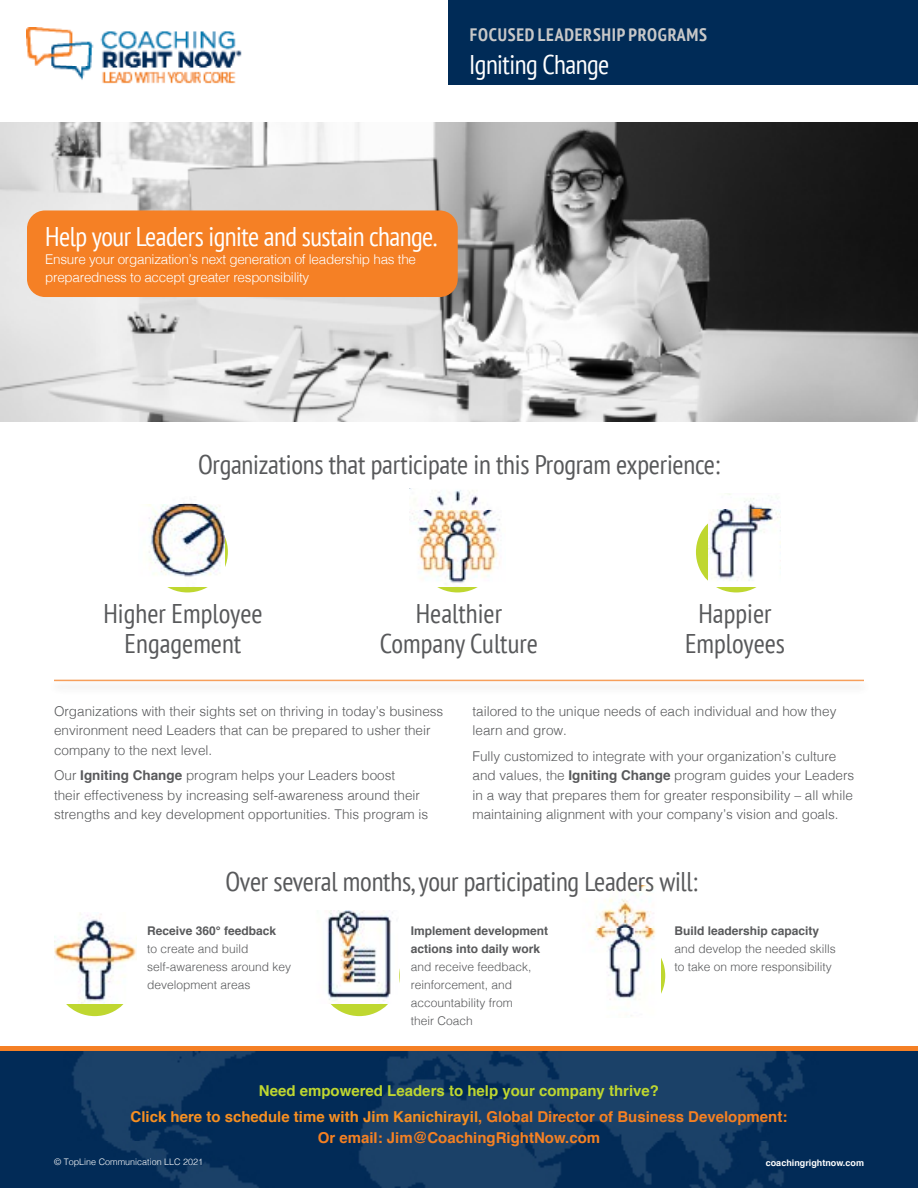
<style>
.page{position:relative;width:918px;height:1188px;background:#fff}
.page>*{position:absolute;margin:0;border:0;box-sizing:border-box;transform-origin:0 0}
.t1{font:condensed 27px/30px "PT Sans";letter-spacing:-.01em;color:#58595b;text-align:center}
.t2{font:condensed 27px "PT Sans";letter-spacing:-.02em;color:#fff}
.t3{font:700 condensed 18px "PT Sans";letter-spacing:.04em;color:#c8c8c8}
.t4{font:700 15px/21px "Helvetica";color:#f58022;text-align:center}
.t5{font:700 15px "Helvetica";color:#bfd730}
.t6{font:300 13.5px/19.5px "Helvetica";color:#58595b}
.t7{font:300 13.5px/18px "Helvetica";letter-spacing:-.02em;color:#fff}
.t8{font:300 12px/18px "Helvetica";color:#58595b}
.t9{font:700 12px/18px "Helvetica";color:#58595b}
.t10{font:300 9px "Helvetica";color:#fff}
.t11{font:700 9px "Helvetica";color:#fff}
.s1{font-weight:700}
.s2{color:#f78f21}
</style>
<div class="page">
<div style="left:319px;top:935px;width:81px;height:81px;background:#bfd730;border-radius:50%"></div>
<div style="left:54px;top:935px;width:81px;height:81px;background:#bfd730;border-radius:50%"></div>
<img style="left:0;top:122px;width:918px;height:300px">
<div style="left:27px;top:210px;width:431px;height:87px;background:#f58025;border-radius:18px"></div>
<img style="left:26px;top:27px;width:216px;height:57px">
<img style="left:592px;top:886px;width:64px;height:130px">
<hr style="left:0;top:1047px;width:918px;height:4px;background:#f58025">
<img style="left:0;top:1051px;width:918px;height:137px">
<div style="left:46px;top:678px;width:827px;height:18px;background:#000;opacity:.35"></div>
<hr style="left:54px;top:680px;width:810px;height:1px;background:#f58025">
<svg style="left:147px;top:512px;width:81px;height:80px"></svg>
<img style="left:147px;top:503px;width:77px;height:83px">
<svg style="left:417px;top:512px;width:81px;height:80px"></svg>
<img style="left:412px;top:490px;width:88px;height:96px">
<div style="left:696px;top:512px;width:81px;height:80px;background:#bfd730;border-radius:50%"></div>
<img style="left:708px;top:493px;width:72px;height:93px">
<div style="left:449px;top:0;width:469px;height:84px;background:#002b57"></div>
<img style="left:54px;top:913px;width:83px;height:91px">
<img style="left:319px;top:910px;width:79px;height:94px">
<h2 class="t3" style="left:470px;top:22px;width:239px">FOCUSED LEADERSHIP PROGRAMS</h2>
<h1 class="t2" style="left:469px;top:47px;width:142px">Igniting Change</h1>
<h1 class="t2" style="left:45px;top:220px;width:393px">Help your Leaders ignite and sustain change.</h1>
<p class="t7" style="left:45px;top:250px;width:372px">Ensure your organization’s next generation of leadership has the preparedness to accept greater responsibility</p>
<h1 class="t1" style="left:198px;top:449px;width:523px">Organizations that participate in this Program experience:</h1>
<h1 class="t1" style="left:104px;top:598px;width:160px">Higher Employee<br>Engagement</h1>
<h1 class="t1" style="left:380px;top:598px;width:160px">Healthier<br>Company Culture</h1>
<h1 class="t1" style="left:685px;top:598px;width:101px">Happier<br>Employees</h1>
<p class="t6" style="left:54px;top:700px;width:391px">Organizations with their sights set on thriving in today’s business environment need Leaders that can be prepared to usher their company to the next level.</p>
<p class="t6" style="left:54px;top:765px;width:376px">Our <span class="s1">Igniting Change</span> program helps your Leaders boost<br>their effectiveness by increasing self-awareness around their strengths and key development opportunities. This program is</p>
<p class="t6" style="left:472px;top:700px;width:365px">tailored to the unique needs of each individual and how they learn and grow.</p>
<p class="t6" style="left:472px;top:745px;width:383px">Fully customized to integrate with your organization’s culture and values, the <span class="s1">Igniting Change</span> program guides your Leaders in a way that prepares them for greater responsibility – all while maintaining alignment with your company’s vision and goals.</p>
<h1 class="t1" style="left:226px;top:866px;width:474px">Over several months, your participating Leaders will:</h1>
<p class="t9" style="left:147px;top:921px;width:130px">Receive 360° feedback</p>
<p class="t8" style="left:147px;top:938px;width:146px">to create and build self-awareness around key development areas</p>
<p class="t9" style="left:411px;top:921px;width:139px">Implement development actions into daily work</p>
<p class="t8" style="left:411px;top:956px;width:122px">and receive feedback, reinforcement, and accountability from their Coach</p>
<p class="t9" style="left:675px;top:921px;width:146px">Build leadership capacity</p>
<p class="t8" style="left:675px;top:938px;width:163px">and develop the needed skills to take on more responsibility</p>
<p class="t5" style="left:259px;top:1078px;width:402px">Need empowered Leaders to help your company thrive?</p>
<p class="t4" style="left:131px;top:1107px;width:658px"><span class="s2">Click here to schedule time with Jim Kanichirayil</span>, Global Director of Business Development:<br>Or email: Jim@CoachingRightNow.com</p>
<p class="t10" style="left:54px;top:1155px;width:151px">© TopLine Communication LLC 2021</p>
<p class="t11" style="left:766px;top:1155px;width:100px">coachingrightnow.com</p>
</div>
